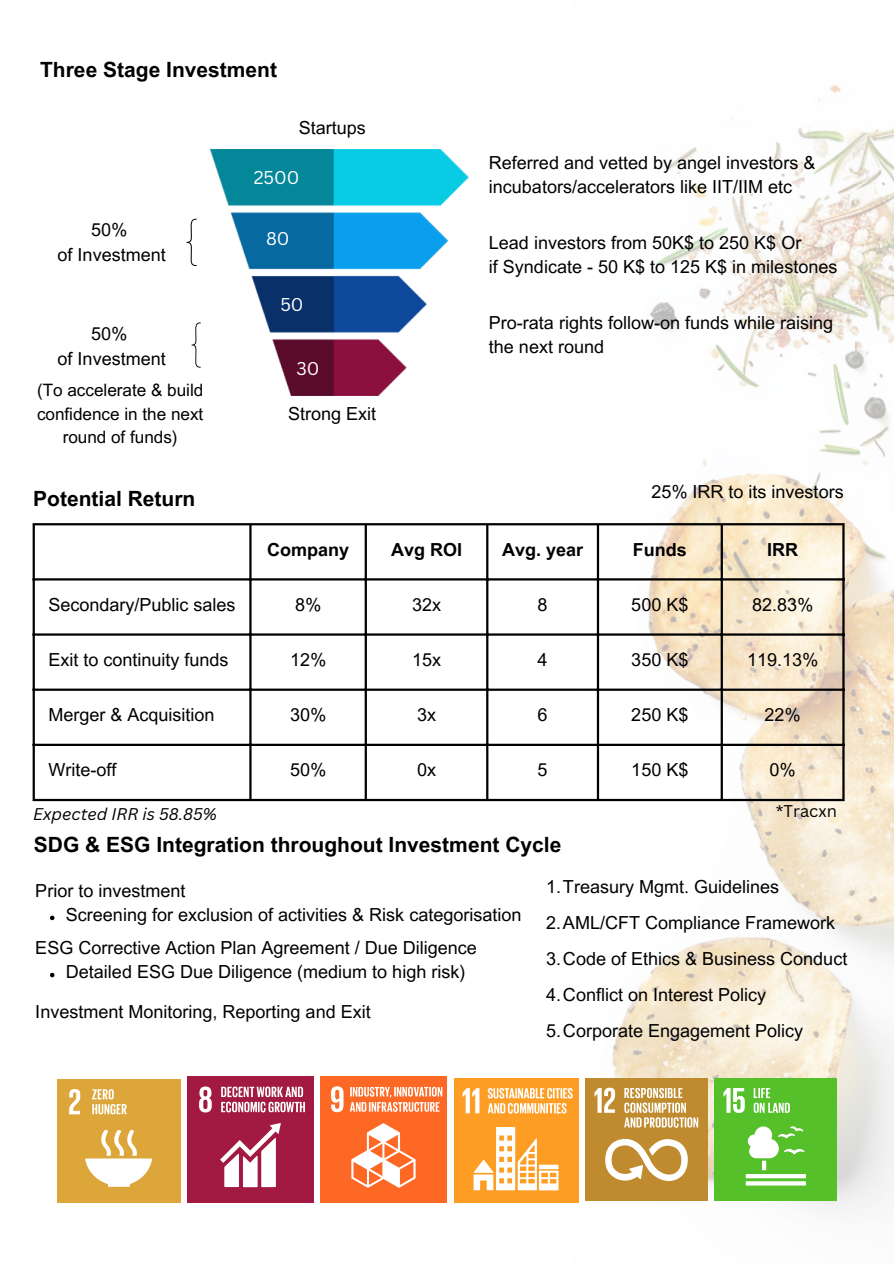
<style>
.page{position:relative;width:894px;height:1264px;background:#fff}
.page>*{position:absolute;margin:0;border:0;box-sizing:border-box;transform-origin:0 0}
.t1{font:700 21px "Arial MT Pro";color:#000}
.t2{font:18px/24.8px "Arial MT Pro";color:#000}
.t3{font:700 18px "Arial MT Pro";color:#000}
.t4{font:18px "Canva Sans";color:#fff}
.t5{font:17.1px/23.7px "Arial MT Pro";color:#000;text-align:center}
.t6{font:italic 16.5px "Canva Sans";color:#000}
.t7{font:16.5px "Canva Sans";color:#000}
</style>
<div class="page">
<img style="left:210px;top:150px;width:258px;height:245px">
<svg style="left:186px;top:219px;width:11px;height:47px"></svg>
<svg style="left:192px;top:322px;width:9px;height:45px"></svg>
<img style="left:571px;top:85px;width:322px;height:1130px">
<hr style="left:33px;top:525px;width:2px;height:273px;background:#000">
<hr style="left:249px;top:525px;width:2px;height:273px;background:#000">
<hr style="left:364px;top:525px;width:3px;height:273px;background:#000">
<hr style="left:486px;top:525px;width:2px;height:273px;background:#000">
<hr style="left:596px;top:525px;width:3px;height:273px;background:#000">
<hr style="left:720px;top:525px;width:2px;height:273px;background:#000">
<hr style="left:842px;top:525px;width:2px;height:273px;background:#000">
<hr style="left:33px;top:523px;width:811px;height:2px;background:#000">
<hr style="left:33px;top:578px;width:811px;height:2px;background:#000">
<hr style="left:33px;top:633px;width:811px;height:2px;background:#000">
<hr style="left:33px;top:688px;width:811px;height:2px;background:#000">
<hr style="left:33px;top:743px;width:811px;height:3px;background:#000">
<hr style="left:33px;top:798px;width:811px;height:3px;background:#000">
<div style="left:57px;top:1078px;width:124px;height:124px;background:#dda63a"></div>
<svg style="left:69px;top:1089px;width:11px;height:25px"></svg>
<svg style="left:85px;top:1129px;width:67px;height:57px"></svg>
<svg style="left:92px;top:1089px;width:35px;height:25px"></svg>
<div style="left:187px;top:1076px;width:126px;height:126px;background:#a21942"></div>
<svg style="left:199px;top:1086px;width:13px;height:26px"></svg>
<svg style="left:220px;top:1123px;width:61px;height:64px"></svg>
<svg style="left:221px;top:1086px;width:84px;height:26px"></svg>
<div style="left:714px;top:1077px;width:123px;height:123px;background:#56c02b"></div>
<svg style="left:723px;top:1088px;width:21px;height:24px"></svg>
<svg style="left:745px;top:1126px;width:60px;height:59px"></svg>
<svg style="left:753px;top:1088px;width:36px;height:24px"></svg>
<div style="left:453px;top:1077px;width:125px;height:125px;background:#fd9d24"></div>
<svg style="left:462px;top:1088px;width:17px;height:25px"></svg>
<svg style="left:473px;top:1127px;width:85px;height:63px"></svg>
<svg style="left:487px;top:1088px;width:85px;height:25px"></svg>
<div style="left:320px;top:1076px;width:126px;height:126px;background:#fd6925"></div>
<svg style="left:331px;top:1086px;width:111px;height:101px"></svg>
<div style="left:585px;top:1077px;width:122px;height:123px;background:#bf8b2e"></div>
<svg style="left:594px;top:1087px;width:104px;height:93px"></svg>
<svg style="left:50px;top:915px;width:4px;height:5px"></svg>
<svg style="left:50px;top:972px;width:4px;height:5px"></svg>
<p class="t1" style="left:40px;top:62px;width:238px">Three Stage Investment</p>
<p class="t2" style="left:298px;top:117px;width:69px">Startups</p>
<p class="t2" style="left:58px;top:220px;width:110px;text-align:center">50%<br>of Investment</p>
<p class="t2" style="left:58px;top:324px;width:110px;text-align:center">50%<br>of Investment</p>
<p class="t5" style="left:37px;top:380px;width:168px">(To accelerate &amp; build confidence in the next round of funds)</p>
<p class="t4" style="left:253px;top:165px;width:47px">2500</p>
<p class="t4" style="left:266px;top:226px;width:25px">80</p>
<p class="t4" style="left:280px;top:291px;width:25px">50</p>
<p class="t4" style="left:296px;top:356px;width:25px">30</p>
<p class="t2" style="left:288px;top:404px;width:90px">Strong Exit</p>
<p class="t2" style="left:489px;top:152px;width:328px">Referred and vetted by angel investors &amp; incubators/accelerators like IIT/IIM etc</p>
<p class="t2" style="left:489px;top:232px;width:350px">Lead investors from 50K$ to 250 K$ Or<br>if Syndicate - 50 K$ to 125 K$ in milestones</p>
<p class="t2" style="left:489px;top:312px;width:346px">Pro-rata rights follow-on funds while raising the next round</p>
<p class="t1" style="left:33px;top:491px;width:164px">Potential Return</p>
<p class="t2" style="left:651px;top:481px;width:194px">25% IRR to its investors</p>
<p class="t3" style="left:267px;top:542px;width:84px">Company</p>
<p class="t3" style="left:391px;top:542px;width:73px">Avg ROI</p>
<p class="t3" style="left:502px;top:542px;width:83px">Avg. year</p>
<p class="t3" style="left:632px;top:542px;width:56px">Funds</p>
<p class="t3" style="left:766px;top:542px;width:32px">IRR</p>
<p class="t2" style="left:48px;top:594px;width:189px">Secondary/Public sales</p>
<p class="t2" style="left:295px;top:594px;width:28px">8%</p>
<p class="t2" style="left:412px;top:594px;width:31px">32x</p>
<p class="t2" style="left:537px;top:594px;width:12px">8</p>
<p class="t2" style="left:631px;top:594px;width:59px">500 K$</p>
<p class="t2" style="left:751px;top:594px;width:63px">82.83%</p>
<p class="t2" style="left:48px;top:649px;width:182px">Exit to continuity funds</p>
<p class="t2" style="left:290px;top:649px;width:38px">12%</p>
<p class="t2" style="left:412px;top:649px;width:31px">15x</p>
<p class="t2" style="left:537px;top:649px;width:12px">4</p>
<p class="t2" style="left:631px;top:649px;width:59px">350 K$</p>
<p class="t2" style="left:746px;top:649px;width:73px">119.13%</p>
<p class="t2" style="left:48px;top:704px;width:168px">Merger &amp; Acquisition</p>
<p class="t2" style="left:290px;top:704px;width:38px">30%</p>
<p class="t2" style="left:417px;top:704px;width:21px">3x</p>
<p class="t2" style="left:537px;top:704px;width:12px">6</p>
<p class="t2" style="left:631px;top:704px;width:59px">250 K$</p>
<p class="t2" style="left:764px;top:704px;width:38px">22%</p>
<p class="t2" style="left:48px;top:760px;width:70px">Write-off</p>
<p class="t2" style="left:290px;top:760px;width:38px">50%</p>
<p class="t2" style="left:417px;top:760px;width:21px">0x</p>
<p class="t2" style="left:537px;top:760px;width:12px">5</p>
<p class="t2" style="left:631px;top:760px;width:59px">150 K$</p>
<p class="t2" style="left:769px;top:760px;width:28px">0%</p>
<p class="t7" style="left:775px;top:799px;width:63px">*Tracxn</p>
<p class="t6" style="left:33px;top:802px;width:185px">Expected IRR is 58.85%</p>
<p class="t1" style="left:34px;top:836px;width:529px">SDG &amp; ESG Integration throughout Investment Cycle</p>
<p class="t2" style="left:546px;top:870px;width:302px;line-height:36px">1.Treasury Mgmt. Guidelines<br>2.AML/CFT Compliance Framework<br>3.Code of Ethics &amp; Business Conduct<br>4.Conflict on Interest Policy<br>5.Corporate Engagement Policy</p>
<p class="t2" style="left:66px;top:880px;width:457px;text-indent:-31px">Prior to investment<br>Screening for exclusion of activities &amp; Risk categorisation</p>
<p class="t2" style="left:66px;top:937px;width:412px;text-indent:-31px">ESG Corrective Action Plan Agreement / Due Diligence<br>Detailed ESG Due Diligence (medium to high risk)</p>
<p class="t2" style="left:35px;top:1001px;width:337px">Investment Monitoring, Reporting and Exit</p>
</div>
